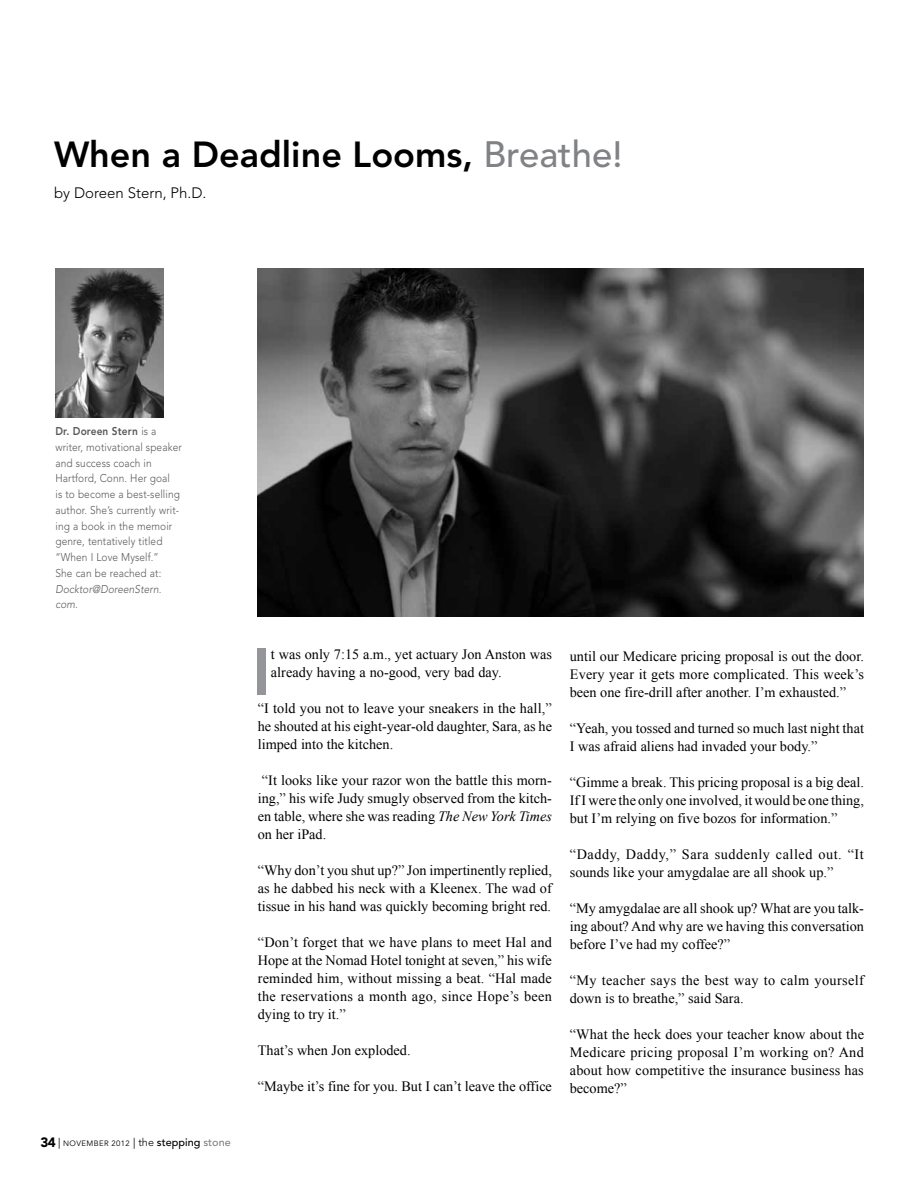
<style>
.page{position:relative;width:918px;height:1188px;background:#fff}
.page>*{position:absolute;margin:0;border:0;box-sizing:border-box;transform-origin:0 0}
.t1{font:800 65.1px "Avenir LT Std";color:#939598}
.t2{font:800 36px "Avenir LT Std";color:#000}
.t3{font:300 15px "Avenir LT Std";color:#000}
.t4{font:14.25px/18px "Times New Roman";color:#000;text-align:justify}
.t5{font:14.25px/18px "Times New Roman";letter-spacing:.025em;color:#000}
.t6{font:300 11.25px/15.8px "Avenir LT Std";letter-spacing:.01em;color:#58595b;scale:.9 1}
.t7{font:italic 300 11.25px/15.8px "Avenir LT Std";letter-spacing:.01em;color:#58595b;scale:.9 1}
.t8{font:7.8px "Avenir LT Std";letter-spacing:.05em;color:#000}
.s1{font-weight:500;font-size:36.45px;color:#808285}
.s2{font-weight:800}
.s3{font-weight:900;font-size:13.5px}
.s4{font-size:10.8px}
.s5{font-weight:300;font-size:10.8px}
.s6{font-weight:500;font-size:10.8px}
.s7{font-weight:500;font-size:10.8px;color:#808285}
.s8{font-style:italic}
</style>
<div class="page">
<img style="left:55px;top:269px;width:108px;height:148px">
<img style="left:258px;top:269px;width:606px;height:348px">
<h2 class="t2" style="left:54px;top:133px;width:570px">When a Deadline Looms, <span class="s1">Breathe!</span></h2>
<p class="t3" style="left:54px;top:184px;width:154px">by Doreen Stern, Ph.D.</p>
<p class="t6" style="left:56px;top:423px;width:142px"><span class="s2">Dr. Doreen Stern</span> is a writer, motivational speaker and success coach in<br>Hartford, Conn. Her goal<br>is to become a best-selling author. She’s currently writ&shy;ing a book in the memoir genre, tentatively titled “When I Love Myself.”<br>She can be reached at:</p>
<p class="t7" style="left:56px;top:581px;width:119px">Docktor@DoreenStern. com.</p>
<p class="t8" style="left:40px;top:1139px;width:192px"><span class="s3">34</span> <span class="s4">|</span> NOVEMBER 2012 <span class="s4">|</span> <span class="s5">the</span> <span class="s6">stepping</span> <span class="s7">stone</span></p>
<h1 class="t1" style="left:253px;top:634px;width:20px">I</h1>
<p class="t4" style="left:271px;top:645px;width:282px">t was only 7:15 a.m., yet actuary Jon Anston was already having a no-good, very bad day.</p>
<p class="t4" style="left:258px;top:699px;width:296px">“I told you not to leave your sneakers in the hall,” he shouted at his eight-year-old daughter, Sara, as he limped into the kitchen.</p>
<p class="t4" style="left:258px;top:771px;width:296px">“It looks like your razor won the battle this morn&shy;ing,” his wife Judy smugly observed from the kitch&shy;en table, where she was reading <span class="s8">The New York Times </span>on her iPad.</p>
<p class="t4" style="left:258px;top:861px;width:296px">“Why don’t you shut up?” Jon impertinently replied, as he dabbed his neck with a Kleenex. The wad of tissue in his hand was quickly becoming bright red.</p>
<p class="t4" style="left:258px;top:933px;width:296px">“Don’t forget that we have plans to meet Hal and Hope at the Nomad Hotel tonight at seven,” his wife reminded him, without missing a beat. “Hal made the reservations a month ago, since Hope’s been dying to try it.”</p>
<p class="t4" style="left:258px;top:1041px;width:154px">That’s when Jon exploded.</p>
<p class="t4" style="left:258px;top:1077px;width:296px">“Maybe it’s fine for you. But I can’t leave the office</p>
<p class="t4" style="left:570px;top:647px;width:296px">until our Medicare pricing proposal is out the door.<br>Every year it gets more complicated. This week’s been one fire-drill after another. I’m exhausted.”</p>
<p class="t4" style="left:570px;top:719px;width:296px">“Yeah, you tossed and turned so much last night that<br>I was afraid aliens had invaded your body.”</p>
<p class="t4" style="left:570px;top:773px;width:296px">“Gimme a break. This pricing proposal is a big deal.<br>If I were the only one involved, it would be one thing, but I’m relying on five bozos for information.”</p>
<p class="t4" style="left:570px;top:845px;width:296px">“Daddy, Daddy,” Sara suddenly called out. “It sounds like your amygdalae are all shook up.”</p>
<p class="t4" style="left:570px;top:899px;width:296px">“My amygdalae are all shook up? What are you talk&shy;ing about? And why are we having this conversation before I’ve had my coffee?”</p>
<p class="t5" style="left:570px;top:971px;width:296px">“My teacher says the best way to calm yourself down is to breathe,” said Sara.</p>
<p class="t4" style="left:570px;top:1025px;width:296px">“What the heck does your teacher know about the Medicare pricing proposal I’m working on? And about how competitive the insurance business has become?”</p>
</div>
